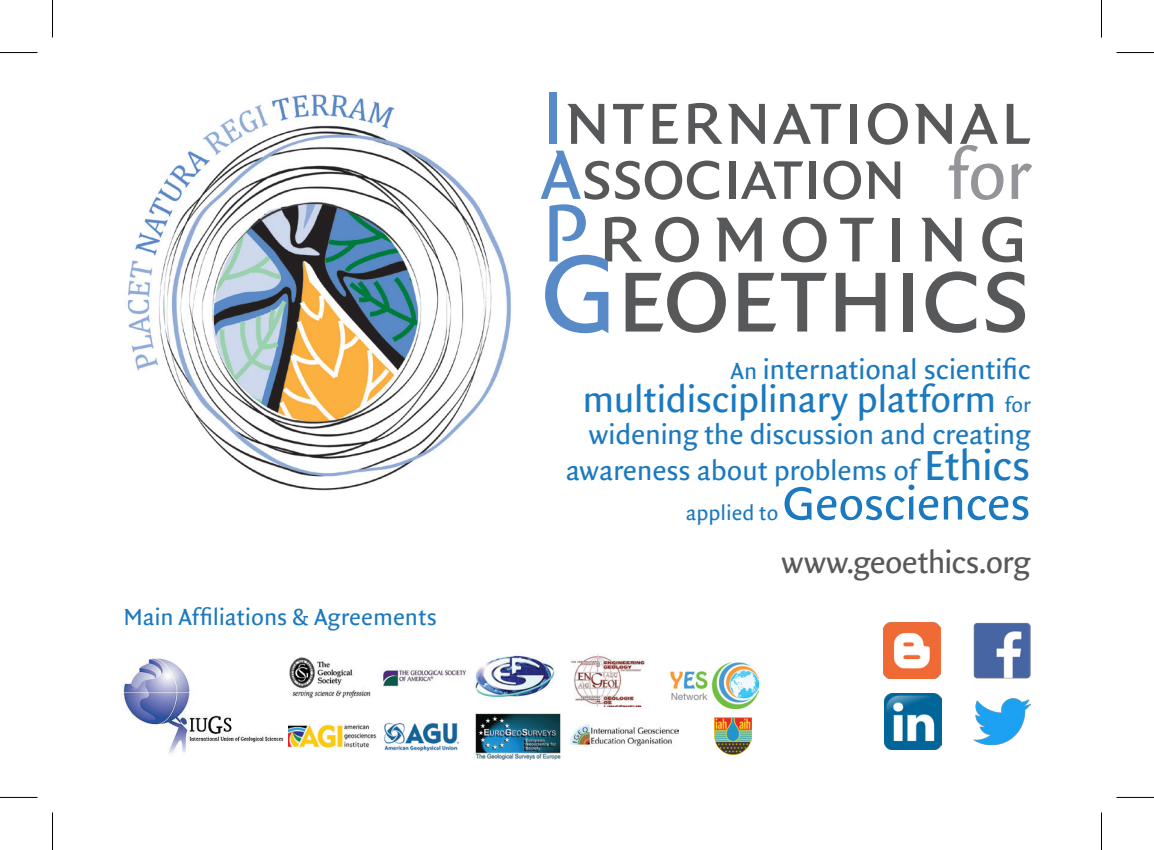
<style>
.page{position:relative;width:1154px;height:850px;background:#fff}
.page>*{position:absolute;margin:0;border:0;box-sizing:border-box;transform-origin:0 0}
.t1{font:117.5px "Quadraat Sans Small Caps";letter-spacing:-.03em;color:#57585a}
.t2{font:87.5px "Quadraat Sans Small Caps";letter-spacing:.105em;color:#57585a}
.t3{font:80px "Quadraat Sans Small Caps";color:#57585a}
.t4{font:75px "Quadraat Sans Small Caps";letter-spacing:-.025em;color:#57585a}
.t5{font:50px "Quadraat Sans";letter-spacing:-.01em;color:#1b79bf}
.t6{font:40px "Quadraat Sans";letter-spacing:-.01em;color:#1b79bf}
.t7{font:33.75px "Quadraat Sans";letter-spacing:-.02em;color:#57585a}
.t8{font:30px/35px "Quadraat Sans";letter-spacing:-.01em;color:#1b79bf;text-align:right}
.t9{font:25px "Quadraat Sans";color:#1b79bf}
.t10{font:22.5px "Quadraat Sans";letter-spacing:.005em;color:#1b79bf}
.s1{color:#588ac7}
.s2{font-family:"Quadraat Sans";color:#939598}
.s3{font-size:25px}
.s4{font-size:22.5px}
.s5{font-size:45px}
</style>
<div class="page">
<img style="left:127px;top:94px;width:384px;height:396px">
<img style="left:883px;top:622px;width:57px;height:56px">
<img style="left:974px;top:622px;width:56px;height:56px">
<img style="left:884px;top:693px;width:57px;height:56px">
<img style="left:974px;top:698px;width:56px;height:46px">
<img style="left:121px;top:658px;width:163px;height:96px">
<img style="left:570px;top:654px;width:75px;height:52px">
<img style="left:289px;top:724px;width:87px;height:22px">
<img style="left:474px;top:655px;width:83px;height:43px">
<img style="left:569px;top:723px;width:109px;height:23px">
<img style="left:383px;top:668px;width:83px;height:19px">
<img style="left:474px;top:713px;width:87px;height:45px">
<img style="left:289px;top:657px;width:82px;height:40px">
<img style="left:384px;top:723px;width:76px;height:29px">
<img style="left:671px;top:662px;width:88px;height:46px">
<img style="left:714px;top:717px;width:38px;height:37px">
<hr style="left:0;top:52px;width:38px;height:1px;background:#000">
<hr style="left:1116px;top:52px;width:38px;height:1px;background:#000">
<hr style="left:0;top:796px;width:38px;height:1px;background:#000">
<hr style="left:1116px;top:796px;width:38px;height:1px;background:#000">
<hr style="left:52px;top:0;width:1px;height:38px;background:#000">
<hr style="left:52px;top:812px;width:1px;height:37px;background:#000">
<hr style="left:1101px;top:0;width:1px;height:38px;background:#000">
<hr style="left:1101px;top:812px;width:1px;height:37px;background:#000">
<p class="t9" style="left:123px;top:602px;width:315px">Main Affiliations &amp; Agreements</p>
<p class="t3" style="left:541px;top:72px;width:490px"><span class="s1">I</span>nternational</p>
<p class="t4" style="left:541px;top:132px;width:490px"><span class="s1">A</span>ssociation <span class="s2">for</span></p>
<p class="t2" style="left:541px;top:183px;width:490px"><span class="s1">P</span>romoting</p>
<p class="t1" style="left:541px;top:226px;width:490px"><span class="s1">G</span>eoethics</p>
<p class="t8" style="left:731px;top:352px;width:301px"><span class="s3">An</span> international scientific</p>
<p class="t6" style="left:582px;top:376px;width:450px">multidisciplinary platform <span class="s4">for</span></p>
<p class="t8" style="left:566px;top:418px;width:466px">widening the discussion and creating awareness about problems of <span class="s5">Ethics</span></p>
<p class="t10" style="left:686px;top:499px;width:94px">applied to</p>
<p class="t5" style="left:783px;top:474px;width:249px">Geosciences</p>
<p class="t7" style="left:781px;top:542px;width:251px">www.geoethics.org</p>
</div>
